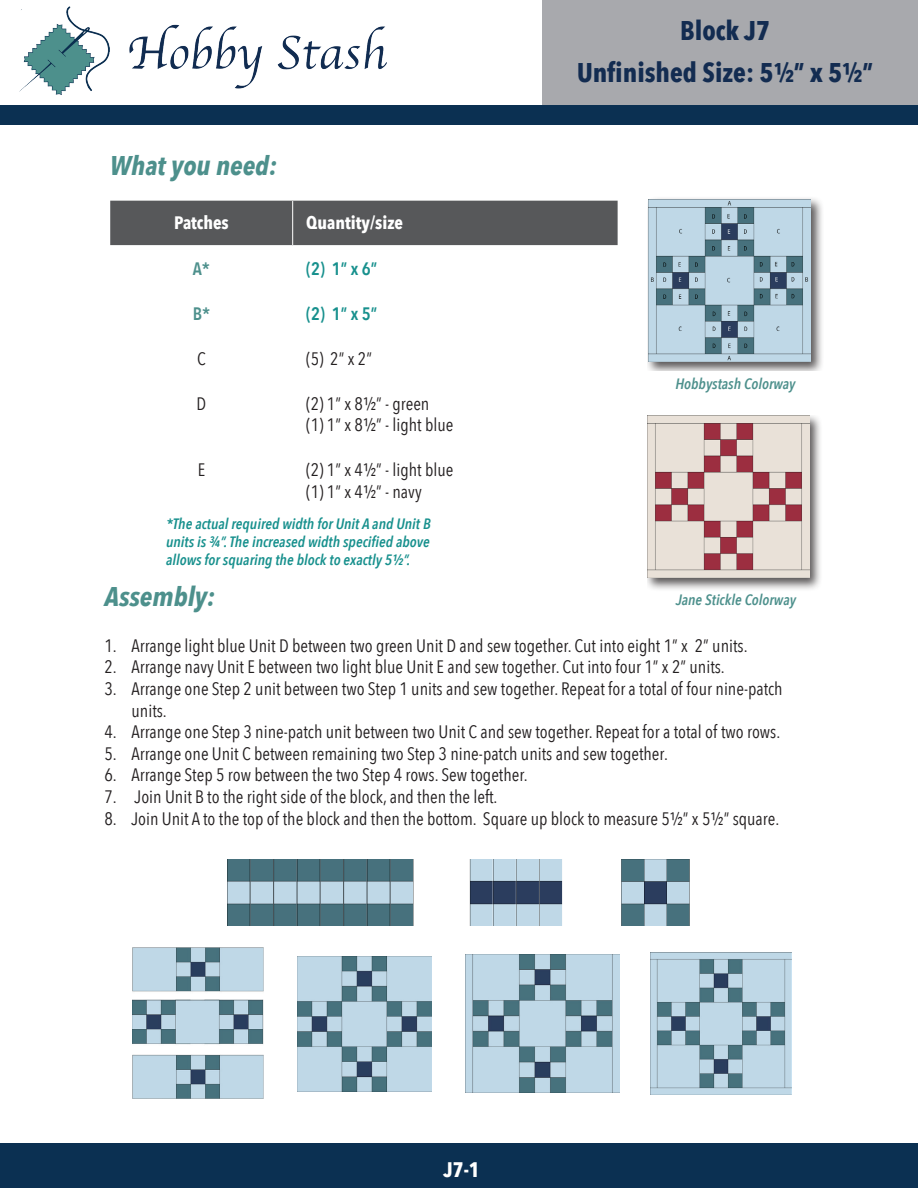
<style>
.page{position:relative;width:918px;height:1188px;background:#fff}
.page>*{position:absolute;margin:0;border:0;box-sizing:border-box;transform-origin:0 0}
.t1{font:700 27px/42px "Avenir Next Condensed";color:#132c51;text-align:center}
.t2{font:italic 700 27px "Avenir Next Condensed";color:#4d908c}
.t3{font:700 21px "Avenir Next Condensed";color:#fff}
.t4{font:18px/21.6px "Avenir Next Condensed";color:#231f20}
.t5{font:700 18px "Avenir Next Condensed";color:#fff}
.t6{font:600 18px "Avenir Next Condensed";color:#17908d}
.t7{font:600 18px "Avenir Next Condensed";color:#4d908c}
.t8{font:italic 600 15px/18px "Avenir Next Condensed";color:#17908d;text-align:justify}
.t9{font:italic 600 15px "Avenir Next Condensed";color:#4d908c}
</style>
<div class="page">
<div style="left:0;top:1144px;width:918px;height:44px;background:#0b3052"></div>
<div style="left:0;top:105px;width:918px;height:19px;background:#0b3052"></div>
<div style="left:110px;top:201px;width:508px;height:44px;background:#57585a"></div>
<hr style="left:292px;top:201px;width:1px;height:44px;background:#fff">
<div style="left:647px;top:196px;width:177px;height:175px;background:#231f20;opacity:.75"></div>
<img style="left:648px;top:199px;width:162px;height:162px">
<div style="left:647px;top:416px;width:176px;height:176px;background:#231f20;opacity:.75"></div>
<img style="left:647px;top:416px;width:162px;height:162px">
<img style="left:19px;top:6px;width:368px;height:89px">
<div style="left:542px;top:0;width:376px;height:105px;background:#a8a9ad"></div>
<img style="left:466px;top:955px;width:153px;height:138px">
<img style="left:297px;top:956px;width:135px;height:135px">
<img style="left:650px;top:953px;width:142px;height:142px">
<img style="left:133px;top:947px;width:130px;height:151px">
<img style="left:227px;top:860px;width:186px;height:66px">
<img style="left:470px;top:860px;width:93px;height:66px">
<img style="left:622px;top:860px;width:67px;height:66px">
<h1 class="t2" style="left:110px;top:149px;width:169px">What you need:</h1>
<p class="t5" style="left:174px;top:212px;width:56px">Patches</p>
<p class="t5" style="left:306px;top:212px;width:98px">Quantity/size</p>
<p class="t7" style="left:193px;top:253px;width:19px">A*</p>
<p class="t6" style="left:306px;top:253px;width:73px">(2) 1” x 6”</p>
<p class="t7" style="left:193px;top:298px;width:19px">B*</p>
<p class="t6" style="left:306px;top:298px;width:73px">(2) 1” x 5”</p>
<p class="t4" style="left:197px;top:347px;width:10px">C</p>
<p class="t4" style="left:306px;top:347px;width:67px">(5) 2” x 2”</p>
<p class="t4" style="left:197px;top:392px;width:11px">D</p>
<p class="t4" style="left:306px;top:392px;width:149px">(2) 1” x 8½” - green<br>(1) 1” x 8½” - light blue</p>
<p class="t4" style="left:198px;top:458px;width:9px">E</p>
<p class="t4" style="left:306px;top:458px;width:149px">(2) 1” x 4½” - light blue (1) 1” x 4½” - navy</p>
<p class="t8" style="left:166px;top:514px;width:266px">*The actual required width for Unit A and Unit B units is ¾”. The increased width specified above allows for squaring the block to exactly 5½”.</p>
<h1 class="t1" style="left:577px;top:9px;width:298px">Block J7<br>Unfinished Size: 5½” x 5½”</h1>
<p class="t9" style="left:675px;top:375px;width:122px">Hobbystash Colorway</p>
<h1 class="t2" style="left:104px;top:580px;width:112px">Assembly:</h1>
<p class="t9" style="left:676px;top:591px;width:122px">Jane Stickle Colorway</p>
<p class="t4" style="left:104px;top:634px;width:645px">1. Arrange light blue Unit D between two green Unit D and sew together. Cut into eight 1” x 2” units.</p>
<p class="t4" style="left:104px;top:656px;width:622px">2. Arrange navy Unit E between two light blue Unit E and sew together. Cut into four 1” x 2” units.</p>
<p class="t4" style="left:131px;top:677px;width:653px;text-indent:-27px">3. Arrange one Step 2 unit between two Step 1 units and sew together. Repeat for a total of four nine-patch units.</p>
<p class="t4" style="left:104px;top:720px;width:677px">4. Arrange one Step 3 nine-patch unit between two Unit C and sew together. Repeat for a total of two rows.</p>
<p class="t4" style="left:104px;top:742px;width:565px">5. Arrange one Unit C between remaining two Step 3 nine-patch units and sew together.</p>
<p class="t4" style="left:104px;top:764px;width:425px">6. Arrange Step 5 row between the two Step 4 rows. Sew together.</p>
<p class="t4" style="left:104px;top:785px;width:395px">7. Join Unit B to the right side of the block, and then the left.</p>
<p class="t4" style="left:104px;top:807px;width:676px">8. Join Unit A to the top of the block and then the bottom. Square up block to measure 5½” x 5½” square.</p>
<p class="t3" style="left:443px;top:1156px;width:38px">J7-1</p>
</div>
